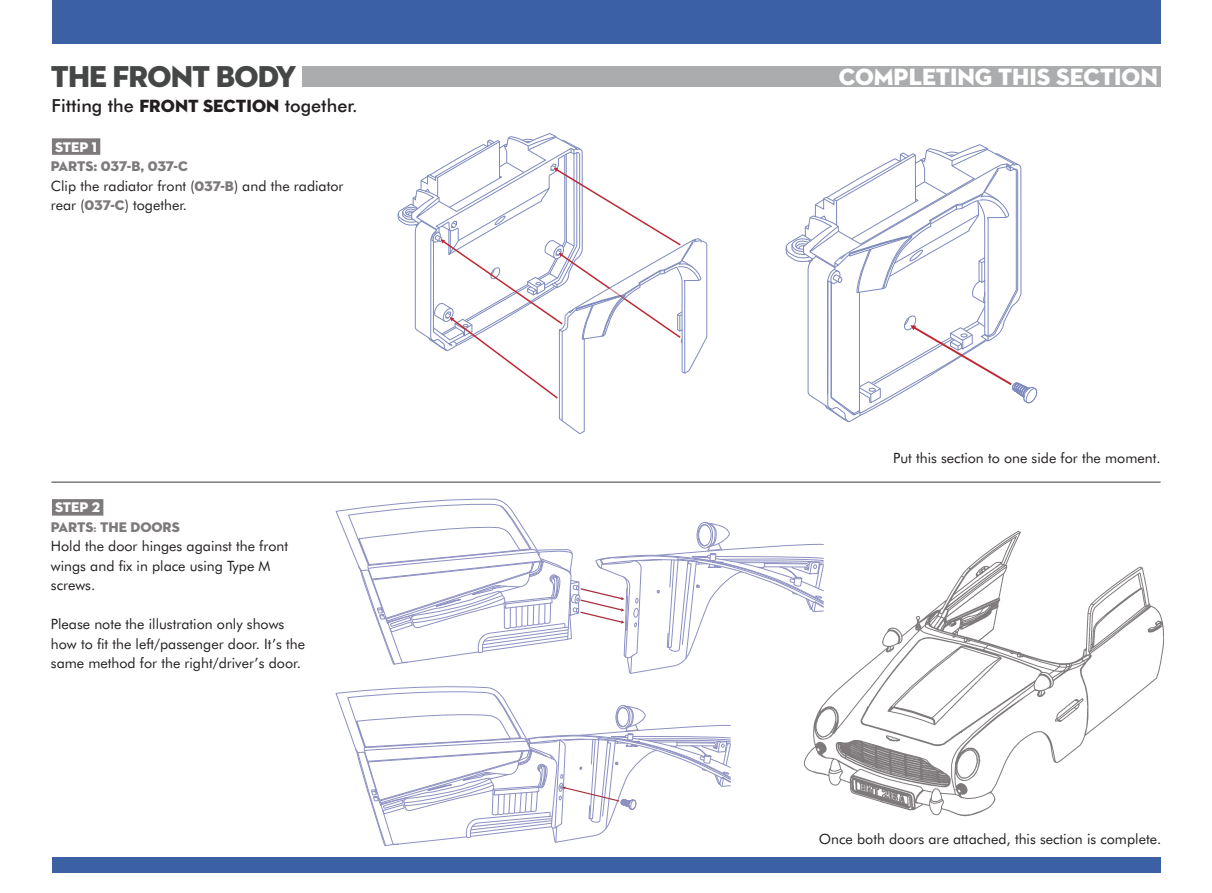
<style>
.page{position:relative;width:1212px;height:893px;background:#fff}
.page>*{position:absolute;margin:0;border:0;box-sizing:border-box;transform-origin:0 0}
.t1{font:30.75px "Neutraface 2 Display Titling";letter-spacing:-.03em;color:#454646}
.t2{font:24px "Neutraface 2 Display Titling";color:#fff}
.t3{font:500 18px "Futura BT";color:#231f20}
.t4{font:14.25px/19.5px "Futura BT";color:#231f20}
.t5{font:14.25px "Neutraface 2 Display Titling";letter-spacing:-.01em;color:#7e7a7b}
.t6{font:14.25px "Neutraface 2 Display Titling";color:#fff}
.s1{font-family:"Neutraface 2 Display Titling";font-weight:400}
.s2{font-family:"Neutraface 2 Display Titling";color:#7e7a7b}
.s3{font-family:"Neutraface 2 Display";font-weight:700}
</style>
<div class="page">
<div style="left:52px;top:0;width:1108px;height:43px;background:#3b61a4"></div>
<div style="left:52px;top:857px;width:1108px;height:16px;background:#3b61a4"></div>
<div style="left:302px;top:66px;width:858px;height:21px;background:#abacad"></div>
<hr style="left:51px;top:481px;width:1109px;height:2px;background:#7e7a7b">
<svg style="left:397px;top:133px;width:310px;height:301px"></svg>
<svg style="left:785px;top:147px;width:252px;height:275px"></svg>
<div style="left:52px;top:138px;width:48px;height:17px;background:#7e7a7b"></div>
<img style="left:804px;top:531px;width:360px;height:286px">
<div style="left:52px;top:499px;width:51px;height:17px;background:#7e7a7b"></div>
<svg style="left:335px;top:498px;width:488px;height:176px"></svg>
<svg style="left:335px;top:686px;width:395px;height:160px"></svg>
<p class="t1" style="left:51px;top:57px;width:247px">THE FRONT BODY</p>
<p class="t3" style="left:52px;top:94px;width:307px">Fitting the <span class="s1">FRONT SECTION</span> together.</p>
<p class="t6" style="left:55px;top:138px;width:43px">STEP 1</p>
<p class="t5" style="left:51px;top:157px;width:139px">PARTS: 037-B, 037-C</p>
<p class="t4" style="left:51px;top:176px;width:294px">Clip the radiator front (<span class="s2">037-B</span>) and the radiator rear (<span class="s2">037-C</span>) together.</p>
<p class="t6" style="left:55px;top:498px;width:47px">STEP 2</p>
<p class="t5" style="left:51px;top:518px;width:130px">PARTS<span class="s3">:</span> THE DOORS</p>
<p class="t4" style="left:51px;top:536px;width:239px">Hold the door hinges against the front wings and fix in place using Type M screws.</p>
<p class="t4" style="left:51px;top:614px;width:256px">Please note the illustration only shows how to fit the left/passenger door. It’s the same method for the right/driver’s door.</p>
<p class="t2" style="left:839px;top:61px;width:321px">COMPLETING THIS SECTION</p>
<p class="t4" style="left:893px;top:448px;width:269px">Put this section to one side for the moment.</p>
<p class="t4" style="left:819px;top:829px;width:344px">Once both doors are attached, this section is complete.</p>
</div>
